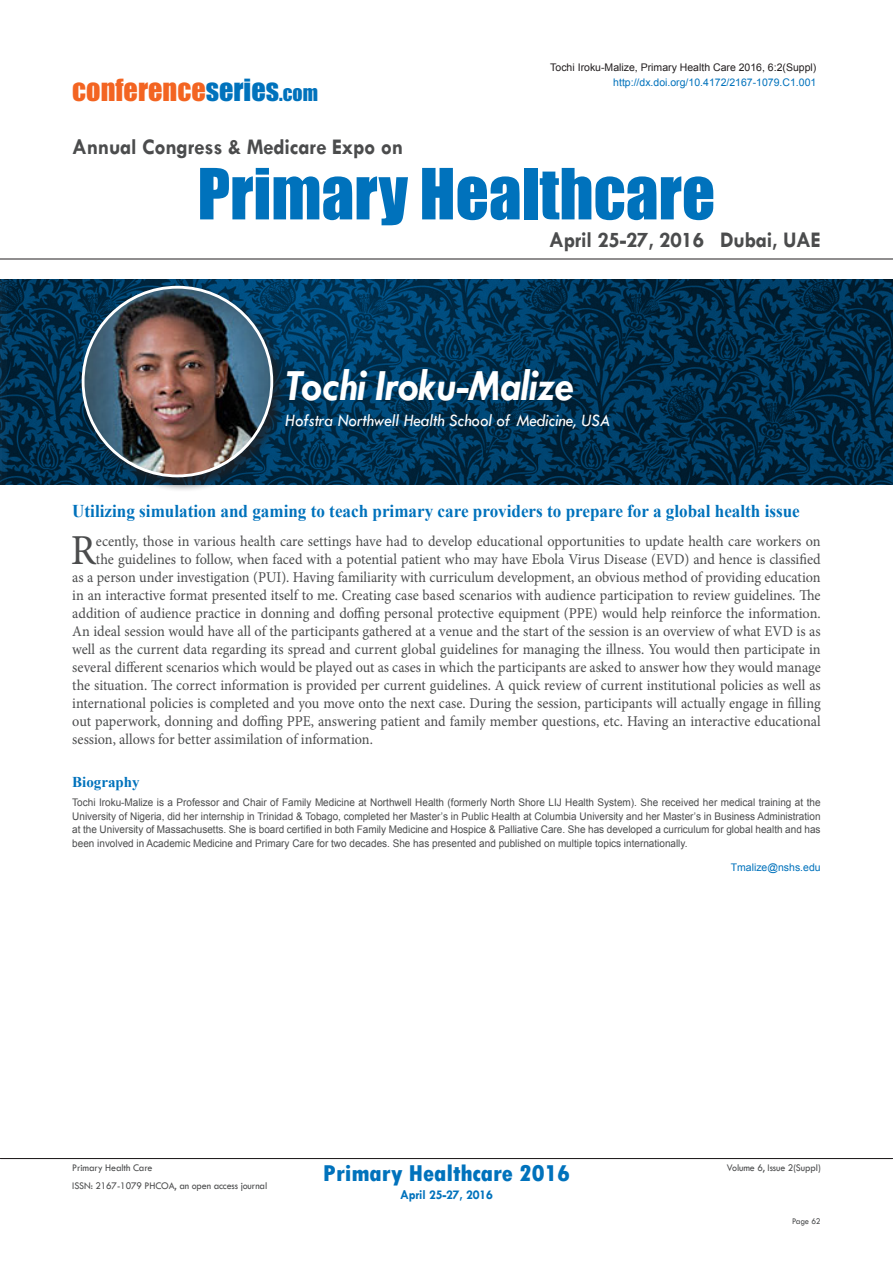
<style>
.page{position:relative;width:893px;height:1263px;background:#fff}
.page>*{position:absolute;margin:0;border:0;box-sizing:border-box;transform-origin:0 0}
.t1{font:65.1px "Impact";color:#0072bc}
.t2{font:italic 700 45px "Tw Cen";letter-spacing:-.01em;color:#fff;scale:.95 1}
.t3{font:42.75px "Minion Pro";color:#4b4c4d;scale:.95 1}
.t4{font:28.2px "Impact";color:#f36421}
.t5{font:800 condensed 24px "Tw Cen";letter-spacing:-.01em;color:#0072bc;scale:1.1 1}
.t6{font:700 22.5px "Tw Cen";letter-spacing:-.01em;color:#4b4c4d;scale:.95 1}
.t7{font:700 18px "Times New Roman";color:#0072bc;scale:.95 1}
.t8{font:italic 18px "Tw Cen";letter-spacing:-.01em;color:#fff;scale:.95 1}
.t9{font:15px "Minion Pro";color:#4b4c4d;scale:.95 1}
.t10{font:700 15px "Times New Roman";color:#0072bc}
.t11{font:700 13.5px "Tw Cen";letter-spacing:-.01em;color:#0072bc;scale:.95 1}
.t12{font:10.5px/13.5px "Arial";color:#4b4c4d;text-align:justify;scale:.95 1}
.t13{font:10.5px "Tw Cen";letter-spacing:-.01em;color:#4b4c4d;scale:.95 1}
.t14{font:10.5px "Arial";color:#0072bc}
.t15{font:10.5px "Arial";color:#231f20}
.t16{font:9px "Tw Cen";letter-spacing:-.02em;color:#4b4c4d;scale:.95 1}
.s1{color:#0072bc}
.s2{font-size:19.8px;color:#0072bc}
</style>
<div class="page">
<hr style="left:0;top:259px;width:893px;height:1px;background:#231f20">
<hr style="left:0;top:1158px;width:893px;height:1px;background:#231f20">
<img style="left:0;top:279px;width:893px;height:205px">
<div style="left:79px;top:283px;width:209px;height:209px;background:#231f20;opacity:.75"></div>
<img style="left:83px;top:287px;width:189px;height:189px;border-radius:94px">
<h3 class="t4" style="left:72px;top:68px;width:247px">conference<span class="s1">series</span><span class="s2">.com</span></h3>
<h3 class="t6" style="left:72px;top:134px;width:350px">Annual Congress &amp; Medicare Expo on</h3>
<p class="t15" style="left:550px;top:61px;width:268px">Tochi Iroku-Malize, Primary Health Care 2016, 6:2(Suppl)</p>
<p class="t14" style="left:613px;top:75px;width:205px">http://dx.doi.org/10.4172/2167-1079.C1.001</p>
<h1 class="t1" style="left:197px;top:143px;width:519px">Primary Healthcare</h1>
<h3 class="t6" style="left:549px;top:227px;width:287px">April 25-27, 2016 Dubai, UAE</h3>
<p class="t2" style="left:285px;top:358px;width:306px">Tochi Iroku-Malize</p>
<p class="t8" style="left:285px;top:409px;width:344px">Hofstra Northwell Health School of Medicine, USA</p>
<p class="t7" style="left:72px;top:498px;width:767px">Utilizing simulation and gaming to teach primary care providers to prepare for a global health issue</p>
<p class="t3" style="left:71px;top:521px;width:28px">R</p>
<p class="t9" style="left:96px;top:531px;width:764px">ecently, those in various health care settings have had to develop educational opportunities to update health care workers on</p>
<p class="t9" style="left:96px;top:549px;width:764px">the guidelines to follow, when faced with a potential patient who may have Ebola Virus Disease (EVD) and hence is classified</p>
<p class="t9" style="left:72px;top:567px;width:789px">as a person under investigation (PUI). Having familiarity with curriculum development, an obvious method of providing education</p>
<p class="t9" style="left:72px;top:585px;width:789px">in an interactive format presented itself to me. Creating case based scenarios with audience participation to review guidelines. The</p>
<p class="t9" style="left:72px;top:603px;width:789px">addition of audience practice in donning and doffing personal protective equipment (PPE) would help reinforce the information.</p>
<p class="t9" style="left:72px;top:621px;width:789px">An ideal session would have all of the participants gathered at a venue and the start of the session is an overview of what EVD is as</p>
<p class="t9" style="left:72px;top:639px;width:789px">well as the current data regarding its spread and current global guidelines for managing the illness. You would then participate in</p>
<p class="t9" style="left:72px;top:657px;width:789px">several different scenarios which would be played out as cases in which the participants are asked to answer how they would manage</p>
<p class="t9" style="left:72px;top:675px;width:789px">the situation. The correct information is provided per current guidelines. A quick review of current institutional policies as well as</p>
<p class="t9" style="left:72px;top:693px;width:789px">international policies is completed and you move onto the next case. During the session, participants will actually engage in filling</p>
<p class="t9" style="left:72px;top:711px;width:789px">out paperwork, donning and doffing PPE, answering patient and family member questions, etc. Having an interactive educational</p>
<p class="t9" style="left:72px;top:729px;width:318px">session, allows for better assimilation of information.</p>
<p class="t10" style="left:72px;top:771px;width:69px">Biography</p>
<p class="t12" style="left:72px;top:796px;width:789px">Tochi Iroku-Malize is a Professor and Chair of Family Medicine at Northwell Health (formerly North Shore LIJ Health System). She received her medical training at the University of Nigeria, did her internship in Trinidad &amp; Tobago, completed her Master’s in Public Health at Columbia University and her Master’s in Business Administration at the University of Massachusetts. She is board certified in both Family Medicine and Hospice &amp; Palliative Care. She has developed a curriculum for global health and has been involved in Academic Medicine and Primary Care for two decades. She has presented and published on multiple topics internationally.</p>
<p class="t14" style="left:731px;top:860px;width:92px">Tmalize@nshs.edu</p>
<h3 class="t5" style="left:323px;top:1159px;width:226px">Primary Healthcare 2016</h3>
<p class="t11" style="left:400px;top:1186px;width:99px">April 25-27, 2016</p>
<p class="t13" style="left:72px;top:1162px;width:86px">Primary Health Care</p>
<p class="t13" style="left:727px;top:1162px;width:100px">Volume 6, Issue 2(Suppl)</p>
<p class="t13" style="left:72px;top:1179px;width:207px">ISSN: 2167-1079 PHCOA, an open access journal</p>
<p class="t16" style="left:792px;top:1215px;width:32px">Page 62</p>
</div>
